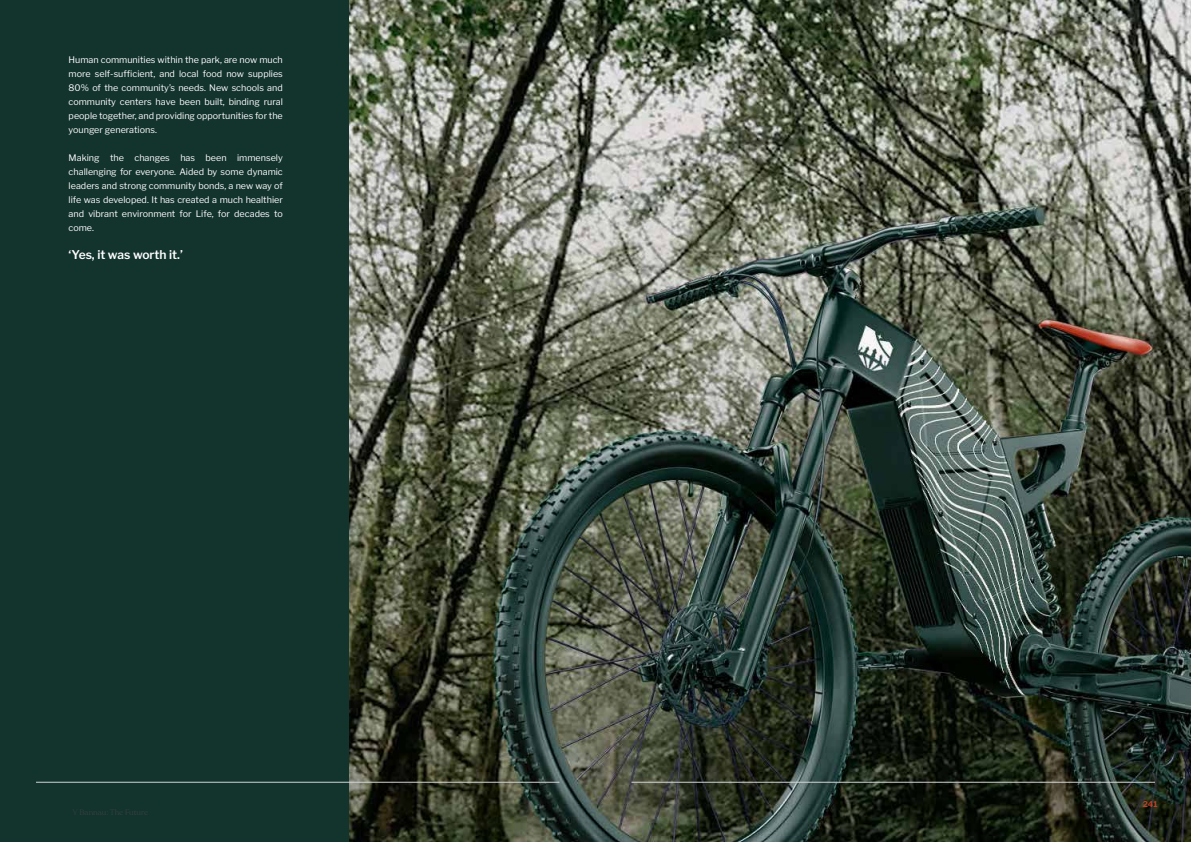
<style>
.page{position:relative;width:1191px;height:842px;background:#13332d}
.page>*{position:absolute;margin:0;border:0;box-sizing:border-box;transform-origin:0 0}
.t1{font:600 12px "Libre Franklin";color:#fff}
.t2{font:9px/14px "Libre Franklin";color:#fff;text-align:justify}
.t3{font:700 8px "Libre Franklin";color:#bc412b}
</style>
<div class="page">
<img style="left:349px;top:0;width:842px;height:842px">
<hr style="left:36px;top:782px;width:523px;height:1px;background:#d1d3d4">
<hr style="left:631px;top:782px;width:524px;height:1px;background:#d1d3d4">
<p class="t2" style="left:69px;top:52px;width:216px">Human communities within the park, are now much more self-sufficient, and local food now supplies 80% of the community’s needs. New schools and community centers have been built, binding rural people together, and providing opportunities for the younger generations.</p>
<p class="t2" style="left:69px;top:150px;width:216px">Making the changes has been immensely challenging for everyone. Aided by some dynamic leaders and strong community bonds, a new way of life was developed. It has created a much healthier and vibrant environment for Life, for decades to come.</p>
<h1 class="t1" style="left:69px;top:245px;width:116px">‘Yes, it was worth it.’</h1>
<p class="t3" style="left:1142px;top:797px;width:16px">241</p>
</div>
